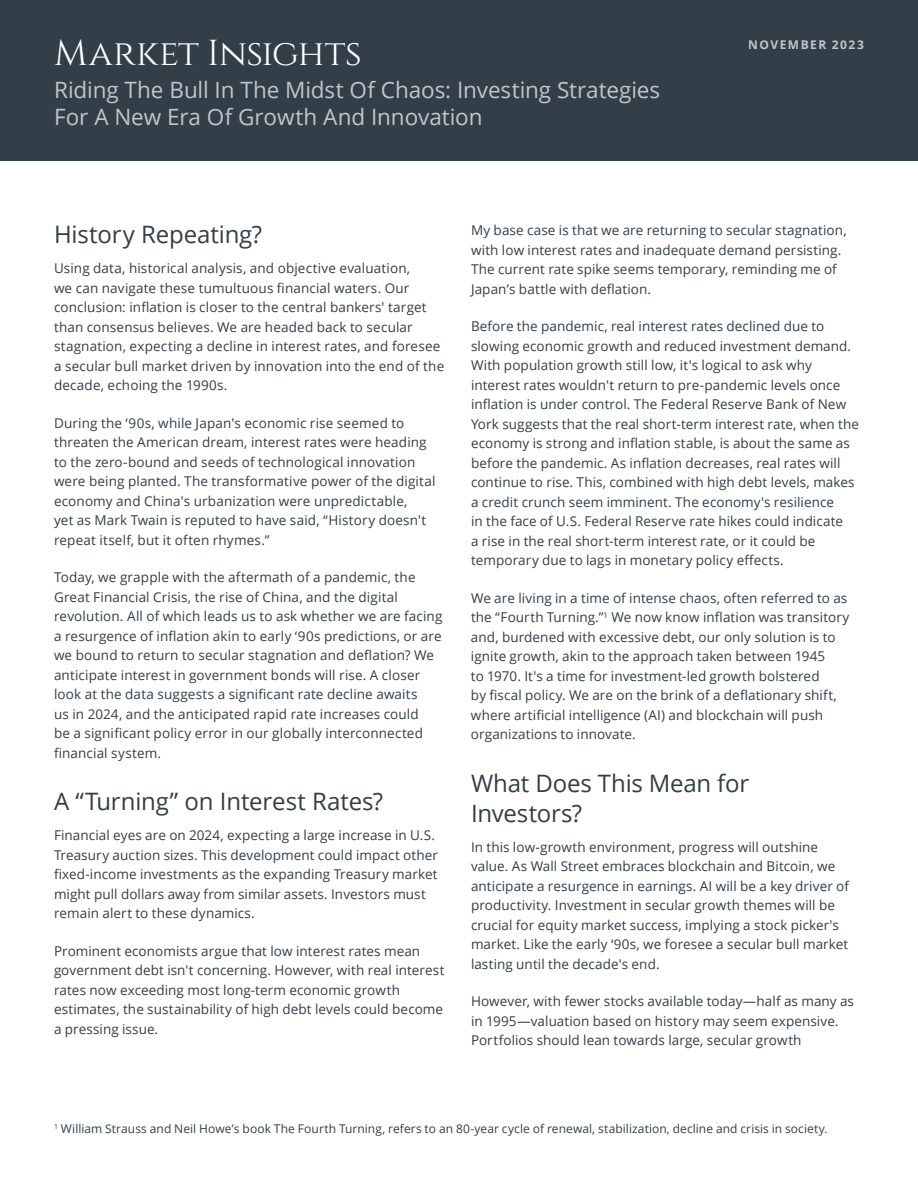
<style>
.page{position:relative;width:918px;height:1188px;background:#fff}
.page>*{position:absolute;margin:0;border:0;box-sizing:border-box;transform-origin:0 0}
.t1{font:36px "Cinzel";letter-spacing:-.005em;color:#fff}
.t2{font:24px/30px "Open Sans";letter-spacing:-.005em;color:#323e48}
.t3{font:22.5px/27px "Open Sans";letter-spacing:-.005em;color:#c2c5c8}
.t4{font:13.5px/19.5px "Open Sans";letter-spacing:.005em;color:#323e48}
.t5{font:12px "Open Sans";letter-spacing:.005em;color:#323e48}
.t6{font:700 12px "Open Sans";letter-spacing:.12em;color:#c2c5c8}
</style>
<div class="page">
<div style="left:0;top:0;width:918px;height:160px;background:#323e48"></div>
<h1 class="t1" style="left:54px;top:32px;width:309px">Market Insights</h1>
<p class="t6" style="left:748px;top:36px;width:117px">NOVEMBER 2023</p>
<h3 class="t3" style="left:54px;top:76px;width:608px">Riding The Bull In The Midst Of Chaos: Investing Strategies<br>For A New Era Of Growth And Innovation</h3>
<h2 class="t2" style="left:54px;top:219px;width:210px">History Repeating?</h2>
<p class="t4" style="left:54px;top:258px;width:392px">Using data, historical analysis, and objective evaluation,<br>we can navigate these tumultuous financial waters. Our conclusion: inflation is closer to the central bankers' target than consensus believes. We are headed back to secular stagnation, expecting a decline in interest rates, and foresee a secular bull market driven by innovation into the end of the decade, echoing the 1990s.</p>
<p class="t4" style="left:54px;top:413px;width:383px">During the ‘90s, while Japan's economic rise seemed to threaten the American dream, interest rates were heading to the zero-bound and seeds of technological innovation were being planted. The transformative power of the digital economy and China's urbanization were unpredictable,<br>yet as Mark Twain is reputed to have said, “History doesn't repeat itself, but it often rhymes.”</p>
<p class="t4" style="left:54px;top:567px;width:390px">Today, we grapple with the aftermath of a pandemic, the Great Financial Crisis, the rise of China, and the digital revolution. All of which leads us to ask whether we are facing a resurgence of inflation akin to early ‘90s predictions, or are we bound to return to secular stagnation and deflation? We anticipate interest in government bonds will rise. A closer look at the data suggests a significant rate decline awaits<br>us in 2024, and the anticipated rapid rate increases could<br>be a significant policy error in our globally interconnected financial system.</p>
<h2 class="t2" style="left:54px;top:786px;width:331px">A “Turning” on Interest Rates?</h2>
<p class="t4" style="left:54px;top:825px;width:385px">Financial eyes are on 2024, expecting a large increase in U.S.<br>Treasury auction sizes. This development could impact other fixed-income investments as the expanding Treasury market might pull dollars away from similar assets. Investors must remain alert to these dynamics.</p>
<p class="t4" style="left:54px;top:941px;width:392px">Prominent economists argue that low interest rates mean government debt isn't concerning. However, with real interest rates now exceeding most long-term economic growth estimates, the sustainability of high debt levels could become a pressing issue.</p>
<p class="t4" style="left:471px;top:220px;width:377px">My base case is that we are returning to secular stagnation, with low interest rates and inadequate demand persisting.<br>The current rate spike seems temporary, reminding me of Japan’s battle with deflation.</p>
<p class="t4" style="left:471px;top:316px;width:390px">Before the pandemic, real interest rates declined due to slowing economic growth and reduced investment demand.<br>With population growth still low, it's logical to ask why interest rates wouldn't return to pre-pandemic levels once inflation is under control. The Federal Reserve Bank of New York suggests that the real short-term interest rate, when the economy is strong and inflation stable, is about the same as before the pandemic. As inflation decreases, real rates will continue to rise. This, combined with high debt levels, makes a credit crunch seem imminent. The economy's resilience<br>in the face of U.S. Federal Reserve rate hikes could indicate<br>a rise in the real short-term interest rate, or it could be temporary due to lags in monetary policy effects.</p>
<p class="t4" style="left:471px;top:588px;width:380px">We are living in a time of intense chaos, often referred to as the “Fourth Turning.”<sup>1</sup> We now know inflation was transitory and, burdened with excessive debt, our only solution is to ignite growth, akin to the approach taken between 1945<br>to 1970. It's a time for investment-led growth bolstered<br>by fiscal policy. We are on the brink of a deflationary shift, where artificial intelligence (AI) and blockchain will push organizations to innovate.</p>
<h2 class="t2" style="left:471px;top:768px;width:280px">What Does This Mean for<br>Investors?</h2>
<p class="t4" style="left:471px;top:837px;width:380px">In this low-growth environment, progress will outshine value. As Wall Street embraces blockchain and Bitcoin, we anticipate a resurgence in earnings. AI will be a key driver of productivity. Investment in secular growth themes will be crucial for equity market success, implying a stock picker's market. Like the early ‘90s, we foresee a secular bull market lasting until the decade's end.</p>
<p class="t4" style="left:471px;top:991px;width:385px">However, with fewer stocks available today—half as many as in 1995—valuation based on history may seem expensive.<br>Portfolios should lean towards large, secular growth</p>
<p class="t5" style="left:54px;top:1120px;width:775px"><sup>1</sup> William Strauss and Neil Howe’s book The Fourth Turning, refers to an 80-year cycle of renewal, stabilization, decline and crisis in society.</p>
</div>
